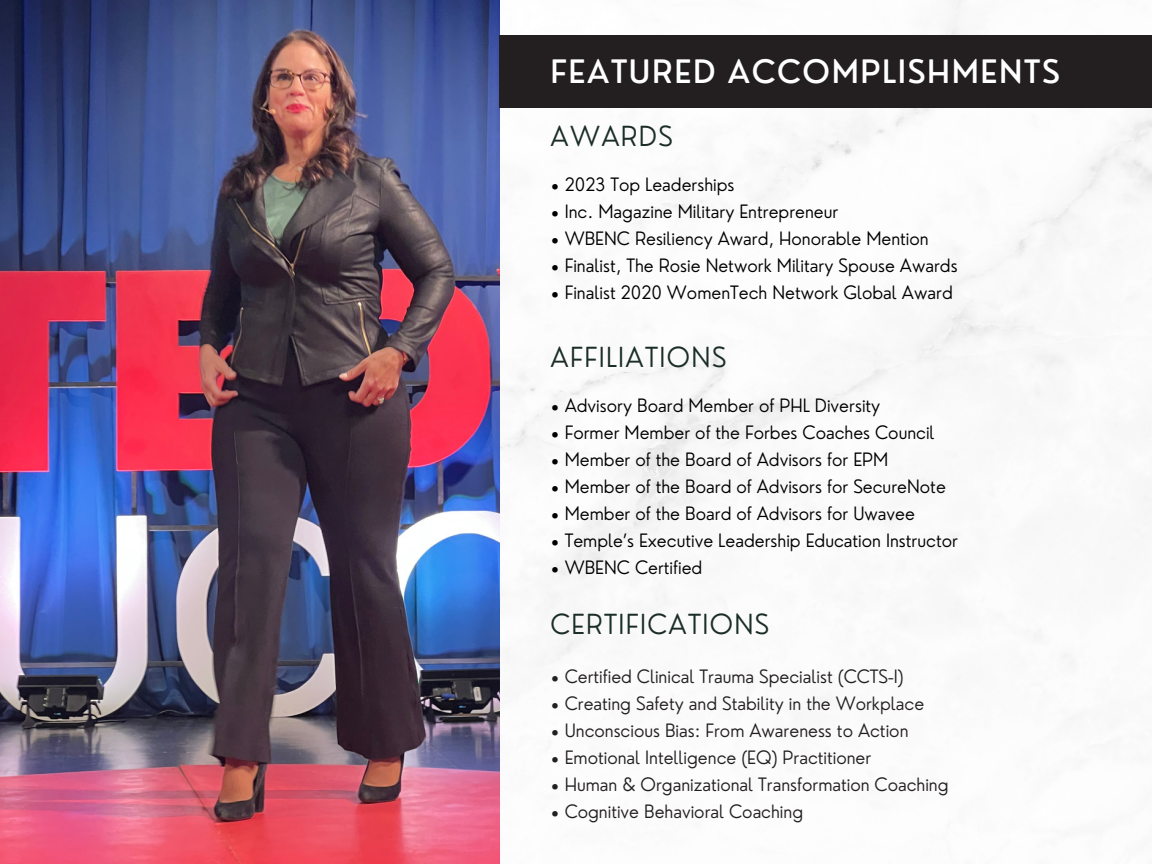
<style>
.page{position:relative;width:1152px;height:864px;background:#fff}
.page>*{position:absolute;margin:0;border:0;box-sizing:border-box;transform-origin:0 0}
.t1{font:500 31.5px "Nourd";letter-spacing:.05em;color:#fff}
.t2{font:300 27px "Nourd";letter-spacing:.05em;color:#1b2d27}
.t3{font:300 18px "Nourd";color:#000}
.t4{font:300 18px "Nourd";color:#231f20}
</style>
<div class="page">
<img style="left:499px;top:0;width:653px;height:864px">
<img style="left:0;top:0;width:499px;height:864px">
<div style="left:499px;top:35px;width:653px;height:73px;background:#231f20"></div>
<h1 class="t1" style="left:551px;top:52px;width:511px">FEATURED ACCOMPLISHMENTS</h1>
<h2 class="t2" style="left:551px;top:119px;width:124px">AWARDS</h2>
<p class="t3" style="left:551px;top:173px;width:186px">• 2023 Top Leaderships</p>
<p class="t3" style="left:551px;top:200px;width:289px">• Inc. Magazine Military Entrepreneur</p>
<p class="t3" style="left:551px;top:227px;width:380px">• WBENC Resiliency Award, Honorable Mention</p>
<p class="t3" style="left:551px;top:254px;width:409px">• Finalist, The Rosie Network Military Spouse Awards</p>
<p class="t3" style="left:551px;top:281px;width:404px">• Finalist 2020 WomenTech Network Global Award</p>
<h2 class="t2" style="left:551px;top:340px;width:177px">AFFILIATIONS</h2>
<p class="t3" style="left:551px;top:394px;width:331px">• Advisory Board Member of PHL Diversity</p>
<p class="t3" style="left:551px;top:421px;width:386px">• Former Member of the Forbes Coaches Council</p>
<p class="t3" style="left:551px;top:448px;width:339px">• Member of the Board of Advisors for EPM</p>
<p class="t3" style="left:551px;top:475px;width:397px">• Member of the Board of Advisors for SecureNote</p>
<p class="t3" style="left:551px;top:502px;width:366px">• Member of the Board of Advisors for Uwavee</p>
<p class="t3" style="left:551px;top:529px;width:409px">• Temple’s Executive Leadership Education Instructor</p>
<p class="t3" style="left:551px;top:556px;width:153px">• WBENC Certified</p>
<h2 class="t2" style="left:551px;top:607px;width:220px">CERTIFICATIONS</h2>
<p class="t4" style="left:551px;top:665px;width:355px">• Certified Clinical Trauma Specialist (CCTS-I)</p>
<p class="t4" style="left:551px;top:692px;width:375px">• Creating Safety and Stability in the Workplace</p>
<p class="t4" style="left:551px;top:719px;width:359px">• Unconscious Bias: From Awareness to Action</p>
<p class="t4" style="left:551px;top:746px;width:322px">• Emotional Intelligence (EQ) Practitioner</p>
<p class="t4" style="left:551px;top:773px;width:400px">• Human &amp; Organizational Transformation Coaching</p>
<p class="t4" style="left:551px;top:800px;width:254px">• Cognitive Behavioral Coaching</p>
</div>
